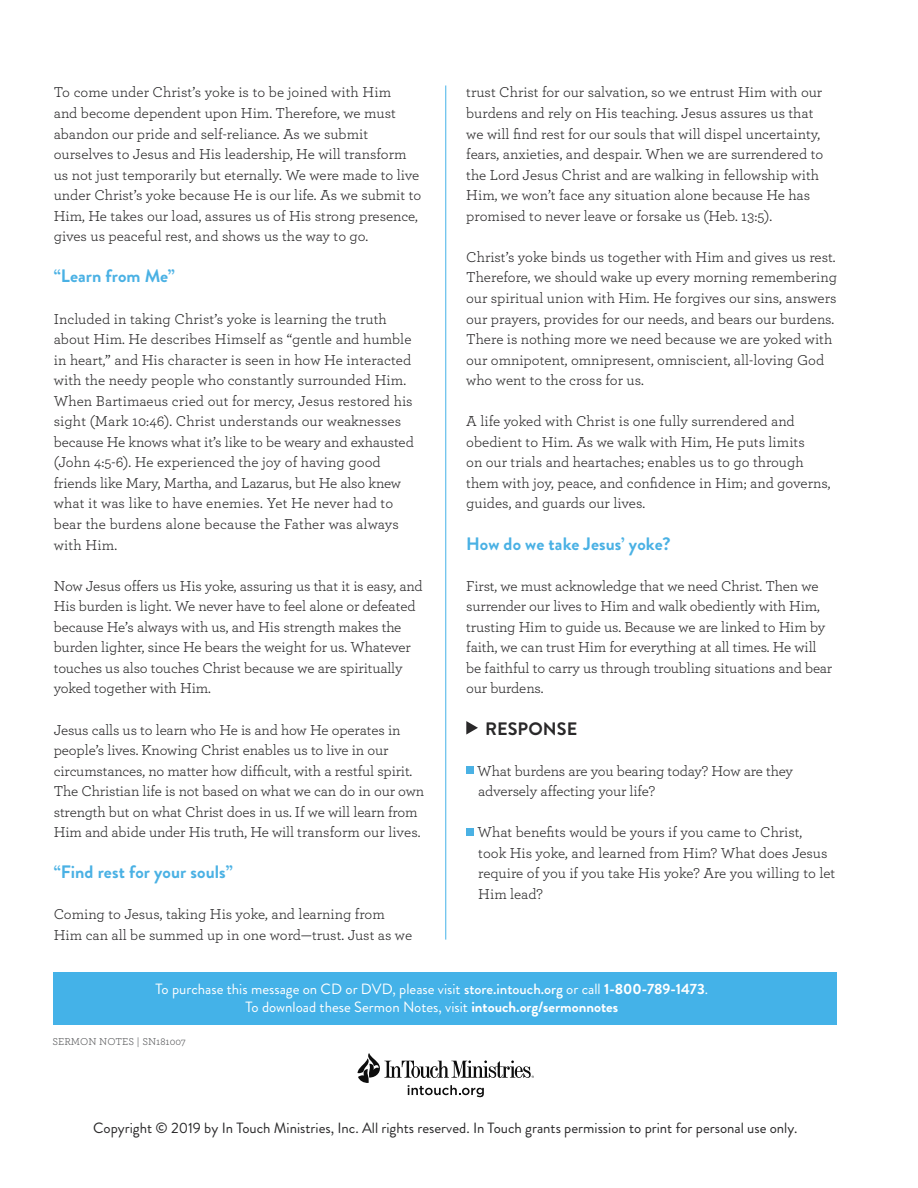
<style>
.page{position:relative;width:918px;height:1188px;background:#fff}
.page>*{position:absolute;margin:0;border:0;box-sizing:border-box;transform-origin:0 0}
.t1{font:700 18px "Brandon Grotesque";letter-spacing:.005em;color:#4ab1e4}
.t2{font:700 18px "Brandon Grotesque";letter-spacing:.005em;color:#292829}
.t3{font:15px/20.5px "Archer";letter-spacing:-.01em;color:#292829}
.t4{font:14.85px/18px "Brandon Grotesque";color:#fff;text-align:center}
.t5{font:14.85px "Brandon Grotesque";color:#292829}
.t6{font:10.5px "Archer";color:#58595b}
.s1{font-weight:500}
.s2{font-weight:700}
</style>
<div class="page">
<svg style="left:466px;top:721px;width:12px;height:14px"></svg>
<div style="left:466px;top:766px;width:8px;height:8px;background:#4ab1e4"></div>
<div style="left:466px;top:828px;width:8px;height:8px;background:#4ab1e4"></div>
<hr style="left:445px;top:86px;width:1px;height:854px;background:#44b2e8">
<div style="left:54px;top:972px;width:783px;height:53px;background:#44b2e8"></div>
<svg style="left:357px;top:1053px;width:177px;height:44px"></svg>
<p class="t3" style="left:54px;top:82px;width:369px">To come under Christ’s yoke is to be joined with Him<br>and become dependent upon Him. Therefore, we must abandon our pride and self-reliance. As we submit ourselves to Jesus and His leadership, He will transform us not just temporarily but eternally. We were made to live under Christ’s yoke because He is our life. As we submit to Him, He takes our load, assures us of His strong presence, gives us peaceful rest, and shows us the way to go.</p>
<p class="t1" style="left:54px;top:264px;width:123px">“Learn from Me”</p>
<p class="t3" style="left:54px;top:308px;width:362px">Included in taking Christ’s yoke is learning the truth about Him. He describes Himself as “gentle and humble in heart,” and His character is seen in how He interacted with the needy people who constantly surrounded Him.<br>When Bartimaeus cried out for mercy, Jesus restored his sight (Mark 10:46). Christ understands our weaknesses because He knows what it’s like to be weary and exhausted (John 4:5-6). He experienced the joy of having good friends like Mary, Martha, and Lazarus, but He also knew what it was like to have enemies. Yet He never had to bear the burdens alone because the Father was always with Him.</p>
<p class="t3" style="left:54px;top:575px;width:370px">Now Jesus offers us His yoke, assuring us that it is easy, and His burden is light. We never have to feel alone or defeated because He’s always with us, and His strength makes the burden lighter, since He bears the weight for us. Whatever touches us also touches Christ because we are spiritually yoked together with Him.</p>
<p class="t3" style="left:54px;top:719px;width:372px">Jesus calls us to learn who He is and how He operates in people’s lives. Knowing Christ enables us to live in our circumstances, no matter how difficult, with a restful spirit.<br>The Christian life is not based on what we can do in our own strength but on what Christ does in us. If we will learn from Him and abide under His truth, He will transform our lives.</p>
<p class="t1" style="left:54px;top:860px;width:180px">“Find rest for your souls”</p>
<p class="t3" style="left:54px;top:904px;width:360px">Coming to Jesus, taking His yoke, and learning from<br>Him can all be summed up in one word—trust. Just as we</p>
<p class="t3" style="left:466px;top:82px;width:358px">trust Christ for our salvation, so we entrust Him with our burdens and rely on His teaching. Jesus assures us that we will find rest for our souls that will dispel uncertainty, fears, anxieties, and despair. When we are surrendered to the Lord Jesus Christ and are walking in fellowship with Him, we won’t face any situation alone because He has promised to never leave or forsake us (Heb. 13:5).</p>
<p class="t3" style="left:466px;top:246px;width:372px">Christ’s yoke binds us together with Him and gives us rest.<br>Therefore, we should wake up every morning remembering our spiritual union with Him. He forgives our sins, answers our prayers, provides for our needs, and bears our burdens.<br>There is nothing more we need because we are yoked with our omnipotent, omnipresent, omniscient, all-loving God who went to the cross for us.</p>
<p class="t3" style="left:466px;top:411px;width:366px">A life yoked with Christ is one fully surrendered and obedient to Him. As we walk with Him, He puts limits<br>on our trials and heartaches; enables us to go through them with joy, peace, and confidence in Him; and governs, guides, and guards our lives.</p>
<p class="t1" style="left:466px;top:531px;width:206px">How do we take Jesus’ yoke?</p>
<p class="t3" style="left:466px;top:575px;width:367px">First, we must acknowledge that we need Christ. Then we surrender our lives to Him and walk obediently with Him, trusting Him to guide us. Because we are linked to Him by faith, we can trust Him for everything at all times. He will be faithful to carry us through troubling situations and bear our burdens.</p>
<p class="t2" style="left:485px;top:716px;width:94px">RESPONSE</p>
<p class="t3" style="left:477px;top:760px;width:317px">What burdens are you bearing today? How are they adversely affecting your life?</p>
<p class="t3" style="left:478px;top:822px;width:359px">What benefits would be yours if you came to Christ,<br>took His yoke, and learned from Him? What does Jesus require of you if you take His yoke? Are you willing to let Him lead?</p>
<p class="t4" style="left:156px;top:980px;width:554px">To purchase this message on CD or DVD, please visit <span class="s1">store.intouch.org</span> or call <span class="s2">1-800-789-1473</span>.<br>To download these Sermon Notes, visit <span class="s2">intouch.org/sermonnotes</span></p>
<p class="t6" style="left:52px;top:1035px;width:135px">SERMON NOTES | SN181007</p>
<p class="t5" style="left:93px;top:1117px;width:706px">Copyright © 2019 by In Touch Ministries, Inc. All rights reserved. In Touch grants permission to print for personal use only.</p>
</div>
